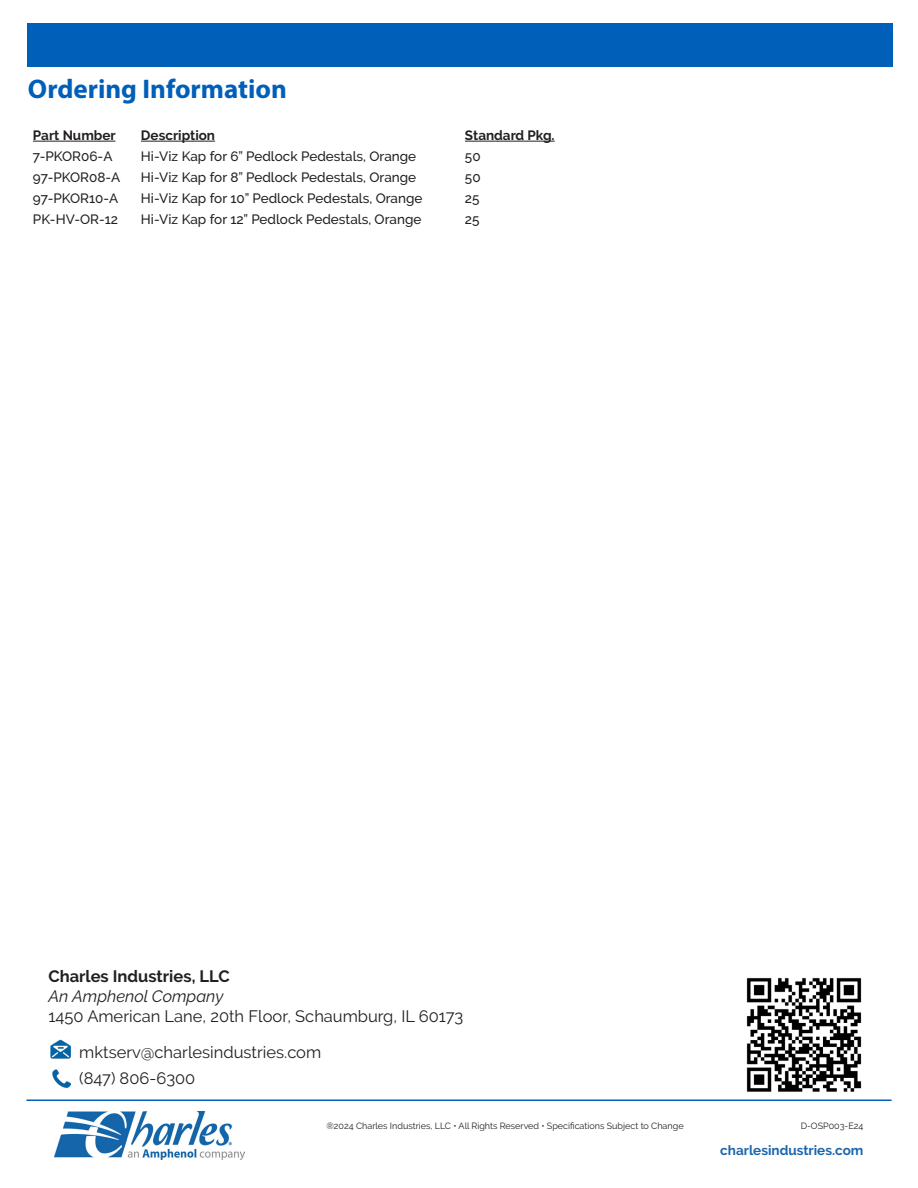
<style>
.page{position:relative;width:918px;height:1188px;background:#fff}
.page>*{position:absolute;margin:0;border:0;box-sizing:border-box;transform-origin:0 0}
.t1{font:700 27px "Myriad Pro";color:#005fb9}
.t2{font:16.5px "Raleway";color:#231f20}
.t3{font:700 16.5px "Raleway";color:#231f20}
.t4{font:italic 16.5px "Raleway";color:#231f20}
.t5{font:500 13.5px "Raleway";color:#231f20}
.t6{font:700 13.5px "Raleway";color:#231f20}
.t7{font:700 13.5px "Raleway";color:#1b67ad}
.t8{font:9px "Raleway";color:#231f20}
</style>
<div class="page">
<hr style="left:26px;top:1100px;width:866px;height:1px;background:#005fb9">
<img style="left:55px;top:1112px;width:189px;height:47px">
<div style="left:28px;top:24px;width:865px;height:43px;background:#005fb9"></div>
<img style="left:746px;top:977px;width:116px;height:115px">
<img style="left:52px;top:1069px;width:18px;height:18px">
<img style="left:50px;top:1039px;width:21px;height:20px">
<hr style="left:33px;top:141px;width:82px;height:1px;background:#231f20">
<hr style="left:141px;top:141px;width:74px;height:1px;background:#231f20">
<hr style="left:465px;top:141px;width:90px;height:1px;background:#231f20">
<p class="t1" style="left:28px;top:71px;width:260px">Ordering Information</p>
<p class="t6" style="left:33px;top:128px;width:84px">Part Number</p>
<p class="t6" style="left:141px;top:128px;width:76px">Description</p>
<p class="t6" style="left:465px;top:128px;width:91px">Standard Pkg.</p>
<p class="t5" style="left:33px;top:149px;width:81px">7-PKOR06-A</p>
<p class="t5" style="left:141px;top:149px;width:277px">Hi-Viz Kap for 6” Pedlock Pedestals, Orange</p>
<p class="t5" style="left:465px;top:149px;width:17px">50</p>
<p class="t5" style="left:33px;top:170px;width:89px">97-PKOR08-A</p>
<p class="t5" style="left:141px;top:170px;width:277px">Hi-Viz Kap for 8” Pedlock Pedestals, Orange</p>
<p class="t5" style="left:465px;top:170px;width:17px">50</p>
<p class="t5" style="left:33px;top:191px;width:87px">97-PKOR10-A</p>
<p class="t5" style="left:141px;top:191px;width:283px">Hi-Viz Kap for 10” Pedlock Pedestals, Orange</p>
<p class="t5" style="left:465px;top:191px;width:16px">25</p>
<p class="t5" style="left:33px;top:212px;width:87px">PK-HV-OR-12</p>
<p class="t5" style="left:141px;top:212px;width:282px">Hi-Viz Kap for 12” Pedlock Pedestals, Orange</p>
<p class="t5" style="left:465px;top:212px;width:16px">25</p>
<p class="t3" style="left:48px;top:967px;width:183px">Charles Industries, LLC</p>
<p class="t4" style="left:48px;top:987px;width:176px">An Amphenol Company</p>
<p class="t2" style="left:48px;top:1007px;width:416px">1450 American Lane, 20th Floor, Schaumburg, IL 60173</p>
<p class="t2" style="left:79px;top:1043px;width:244px">mktserv@charlesindustries.com</p>
<p class="t2" style="left:79px;top:1068px;width:118px">(847) 806-6300</p>
<p class="t8" style="left:326px;top:1121px;width:359px">®2024 Charles Industries, LLC • All Rights Reserved • Specifications Subject to Change</p>
<p class="t8" style="left:801px;top:1121px;width:64px">D-OSP003-E24</p>
<p class="t7" style="left:720px;top:1142px;width:145px">charlesindustries.com</p>
</div>
